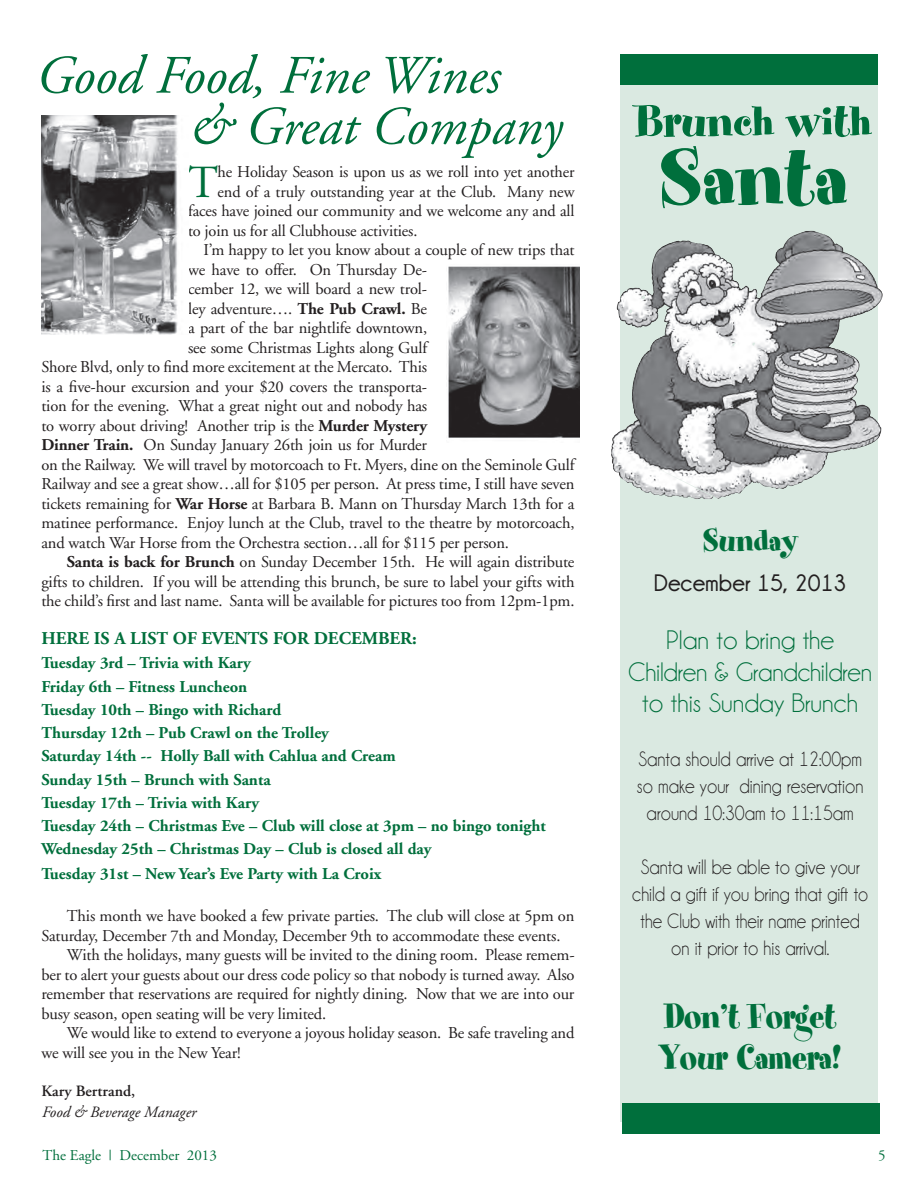
<style>
.page{position:relative;width:918px;height:1188px;background:#fff}
.page>*{position:absolute;margin:0;border:0;box-sizing:border-box;transform-origin:0 0}
.t1{font:90px "Spumoni LP";color:#006f3c;scale:1.09 1}
.t2{font:italic 54px/51px "Adobe Garamond";color:#006f3c}
.t3{font:49.5px "Spumoni LP";color:#006f3c;scale:1.09 1}
.t4{font:45.9px "Adobe Garamond";color:#006f3c}
.t5{font:39px/40.5px "Spumoni LP";letter-spacing:-.015em;color:#006f3c}
.t6{font:36px "Spumoni LP";color:#006f3c}
.t7{font:27px/31.5px "Champagne&Limousines";color:#006f3c;text-align:center}
.t8{font:700 24px "Champagne&Limousines";color:#231f20}
.t9{font:21px/27px "Champagne&Limousines";color:#231f20;text-align:center;scale:.9 1}
.t10{font:700 18px "Adobe Garamond";color:#006f3c}
.t11{font:16.5px "Adobe Garamond";letter-spacing:-.01em;color:#231f20}
.t12{font:700 16.5px/23.2px "Adobe Garamond";color:#006f3c}
.t13{font:italic 15.75px "Adobe Garamond";color:#231f20}
.t14{font:600 15.75px "Adobe Garamond";color:#231f20}
.t15{font:15px "Adobe Garamond";color:#006f3c}
.s1{font-weight:700}
</style>
<div class="page">
<img style="left:41px;top:116px;width:137px;height:219px">
<img style="left:448px;top:266px;width:131px;height:172px">
<div style="left:620px;top:54px;width:258px;height:1067px;background:#dae9e1"></div>
<div style="left:620px;top:54px;width:258px;height:30px;background:#006f3c"></div>
<img style="left:611px;top:231px;width:195px;height:268px">
<div style="left:622px;top:1104px;width:257px;height:30px;background:#006f3c"></div>
<h2 class="t2" style="left:188px;top:52px;width:374px;text-indent:-154px">Good Food, Fine Wines<br>&amp; Great Company</h2>
<h3 class="t4" style="left:188px;top:158px;width:31px">T</h3>
<p class="t11" style="left:218px;top:163px;width:358px">he Holiday Season is upon us as we roll into yet another</p>
<h3 class="t3" style="left:635px;top:96px;width:218px">Brunch with</h3>
<h1 class="t1" style="left:658px;top:132px;width:176px">Santa</h1>
<p class="t11" style="left:218px;top:183px;width:358px">end of a truly outstanding year at the Club. Many new</p>
<p class="t11" style="left:188px;top:202px;width:388px">faces have joined our community and we welcome any and all</p>
<p class="t11" style="left:188px;top:222px;width:231px">to join us for all Clubhouse activities.</p>
<p class="t11" style="left:203px;top:241px;width:373px">I’m happy to let you know about a couple of new trips that</p>
<p class="t11" style="left:188px;top:261px;width:240px">we have to offer. On Thursday De-</p>
<p class="t11" style="left:188px;top:280px;width:241px">cember 12, we will board a new trol-</p>
<p class="t11" style="left:188px;top:300px;width:241px">ley adventure…. <span class="s1">The Pub Crawl.</span> Be</p>
<p class="t11" style="left:188px;top:319px;width:241px">a part of the bar nightlife downtown,</p>
<p class="t11" style="left:188px;top:339px;width:241px">see some Christmas Lights along Gulf</p>
<p class="t11" style="left:41px;top:358px;width:387px">Shore Blvd, only to find more excitement at the Mercato. This</p>
<p class="t11" style="left:41px;top:378px;width:387px">is a five-hour excursion and your $20 covers the transporta-</p>
<p class="t11" style="left:41px;top:397px;width:387px">tion for the evening. What a great night out and nobody has</p>
<p class="t11" style="left:41px;top:417px;width:387px">to worry about driving! Another trip is the <span class="s1">Murder Mystery</span></p>
<p class="t11" style="left:41px;top:436px;width:387px"><span class="s1">Dinner Train.</span> On Sunday January 26th join us for Murder</p>
<p class="t11" style="left:41px;top:456px;width:535px">on the Railway. We will travel by motorcoach to Ft. Myers, dine on the Seminole Gulf</p>
<p class="t11" style="left:41px;top:475px;width:535px">Railway and see a great show…all for $105 per person. At press time, I still have seven</p>
<p class="t11" style="left:41px;top:495px;width:535px">tickets remaining for <span class="s1">War Horse</span> at Barbara B. Mann on Thursday March 13th for a</p>
<p class="t11" style="left:41px;top:514px;width:535px">matinee performance. Enjoy lunch at the Club, travel to the theatre by motorcoach,</p>
<p class="t11" style="left:41px;top:534px;width:469px">and watch War Horse from the Orchestra section…all for $115 per person.</p>
<p class="t11" style="left:67px;top:553px;width:509px"><span class="s1">Santa is back for Brunch</span> on Sunday December 15th. He will again distribute</p>
<p class="t11" style="left:41px;top:573px;width:535px">gifts to children. If you will be attending this brunch, be sure to label your gifts with</p>
<p class="t11" style="left:41px;top:592px;width:535px">the child’s first and last name. Santa will be available for pictures too from 12pm-1pm.</p>
<p class="t10" style="left:41px;top:628px;width:377px">Here is a list of events for December:</p>
<p class="t12" style="left:41px;top:652px;width:506px">Tuesday 3rd – Trivia with Kary<br>Friday 6th – Fitness Luncheon<br>Tuesday 10th – Bingo with Richard<br>Thursday 12th – Pub Crawl on the Trolley<br>Saturday 14th -- Holly Ball with Cahlua and Cream<br>Sunday 15th – Brunch with Santa<br>Tuesday 17th – Trivia with Kary<br>Tuesday 24th – Christmas Eve – Club will close at 3pm – no bingo tonight Wednesday 25th – Christmas Day – Club is closed all day</p>
<p class="t12" style="left:41px;top:863px;width:342px">Tuesday 31st – New Year’s Eve Party with La Croix</p>
<p class="t11" style="left:67px;top:907px;width:509px">This month we have booked a few private parties. The club will close at 5pm on</p>
<p class="t11" style="left:41px;top:927px;width:521px">Saturday, December 7th and Monday, December 9th to accommodate these events.</p>
<p class="t11" style="left:67px;top:946px;width:509px">With the holidays, many guests will be invited to the dining room. Please remem-</p>
<p class="t11" style="left:41px;top:966px;width:535px">ber to alert your guests about our dress code policy so that nobody is turned away. Also</p>
<p class="t11" style="left:41px;top:985px;width:535px">remember that reservations are required for nightly dining. Now that we are into our</p>
<p class="t11" style="left:41px;top:1005px;width:286px">busy season, open seating will be very limited.</p>
<p class="t11" style="left:67px;top:1024px;width:509px">We would like to extend to everyone a joyous holiday season. Be safe traveling and</p>
<p class="t11" style="left:41px;top:1044px;width:201px">we will see you in the New Year!</p>
<p class="t14" style="left:41px;top:1082px;width:95px">Kary Bertrand,</p>
<p class="t13" style="left:41px;top:1104px;width:156px">Food &amp; Beverage Manager</p>
<p class="t15" style="left:43px;top:1147px;width:176px">The Eagle | December 2013</p>
<p class="t15" style="left:878px;top:1147px;width:9px">5</p>
<h3 class="t6" style="left:703px;top:522px;width:97px">Sunday</h3>
<h3 class="t8" style="left:654px;top:569px;width:194px">December 15, 2013</h3>
<h3 class="t7" style="left:628px;top:624px;width:245px">Plan to bring the<br>Children &amp; Grandchildren to this Sunday Brunch</h3>
<p class="t9" style="left:637px;top:745px;width:253px">Santa should arrive at 12:00pm so make your dining reservation around 10:30am to 11:15am</p>
<p class="t9" style="left:632px;top:853px;width:264px">Santa will be able to give your child a gift if you bring that gift to the Club with their name printed on it prior to his arrival.</p>
<h3 class="t5" style="left:659px;top:999px;width:183px">Don’t Forget<br>Your Camera!</h3>
</div>
